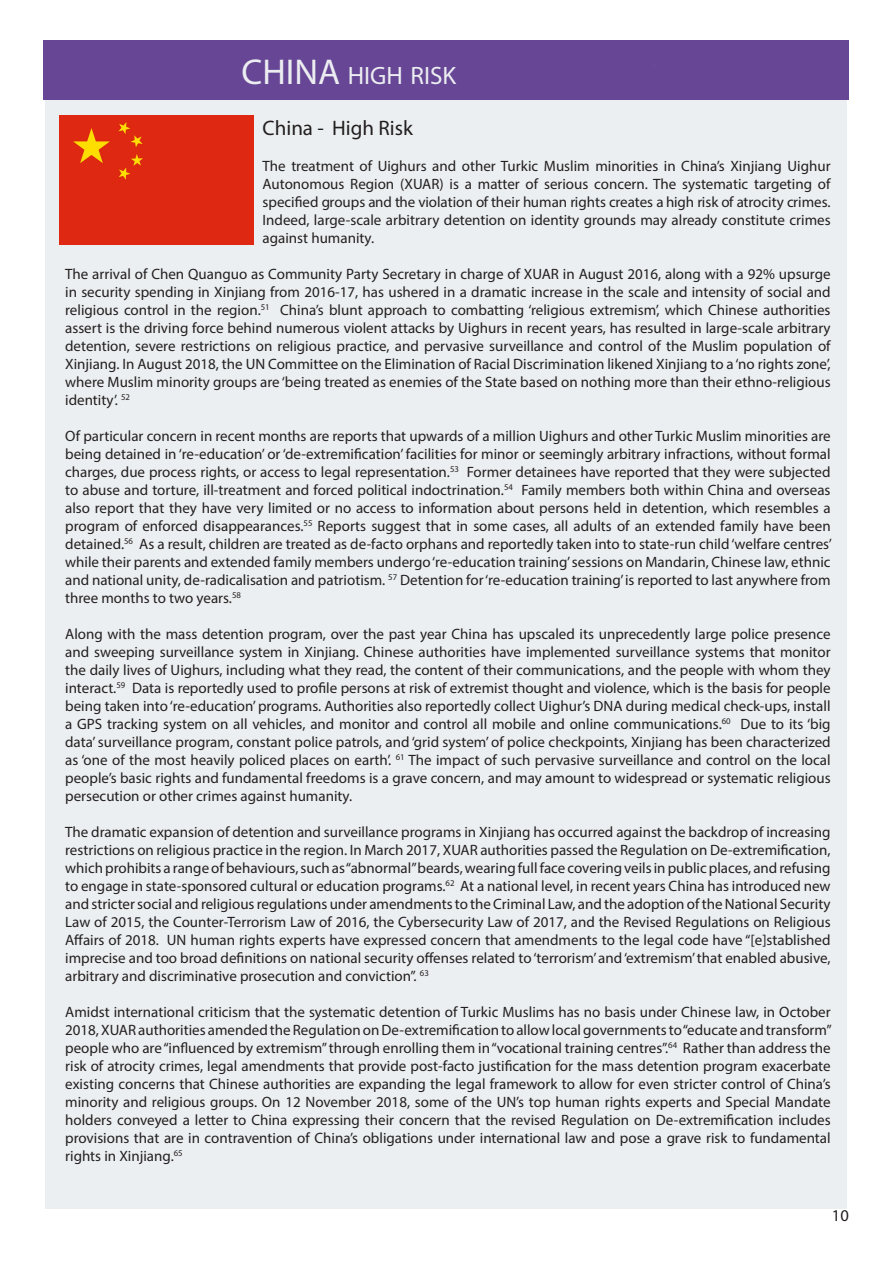
<style>
.page{position:relative;width:893px;height:1263px;background:#fff}
.page>*{position:absolute;margin:0;border:0;box-sizing:border-box;transform-origin:0 0}
.Chapters{font:36px "Myriad Pro";color:#ecedf1}
.Chapters-2{font:25.2px "Myriad Pro";color:#ecedf1}
.t1{font:21px "Myriad Pro";color:#231f20}
.Bold_ish{font:16.5px "Myriad Pro";color:#231f20}
.t2{font:15px/18px "Myriad Pro";color:#231f20;text-align:justify}
</style>
<div class="page">
<div style="left:46px;top:100px;width:801px;height:1109px;background:#eceff1"></div>
<div style="left:44px;top:40px;width:805px;height:60px;background:#664695"></div>
<div style="left:60px;top:115px;width:194px;height:129px;background:#de2812"></div>
<p class="Chapters" style="left:241px;top:49px;width:21px">CHINA</p>
<p class="Chapters-2" style="left:348px;top:60px;width:110px">high risk</p>
<p class="t1" style="left:263px;top:115px;width:152px">China - High Risk</p>
<p class="t2" style="left:263px;top:157px;width:570px">The treatment of Uighurs and other Turkic Muslim minorities in China’s Xinjiang Uighur Autonomous Region (XUAR) is a matter of serious concern. The systematic targeting of specified groups and the violation of their human rights creates a high risk of atrocity crimes.<br>Indeed, large-scale arbitrary detention on identity grounds may already constitute crimes against humanity.</p>
<p class="t2" style="left:65px;top:265px;width:767px">The arrival of Chen Quanguo as Community Party Secretary in charge of XUAR in August 2016, along with a 92% upsurge in security spending in Xinjiang from 2016-17, has ushered in a dramatic increase in the scale and intensity of social and religious control in the region.<sup>51</sup> China’s blunt approach to combatting ‘religious extremism’, which Chinese authorities assert is the driving force behind numerous violent attacks by Uighurs in recent years, has resulted in large-scale arbitrary detention, severe restrictions on religious practice, and pervasive surveillance and control of the Muslim population of Xinjiang. In August 2018, the UN Committee on the Elimination of Racial Discrimination likened Xinjiang to a ‘no rights zone’, where Muslim minority groups are ‘being treated as enemies of the State based on nothing more than their ethno-religious identity’. <sup>52</sup></p>
<p class="t2" style="left:65px;top:427px;width:768px">Of particular concern in recent months are reports that upwards of a million Uighurs and other Turkic Muslim minorities are being detained in ‘re-education’ or ‘de-extremification’ facilities for minor or seemingly arbitrary infractions, without formal charges, due process rights, or access to legal representation.<sup>53</sup> Former detainees have reported that they were subjected to abuse and torture, ill-treatment and forced political indoctrination.<sup>54</sup> Family members both within China and overseas also report that they have very limited or no access to information about persons held in detention, which resembles a program of enforced disappearances.<sup>55</sup> Reports suggest that in some cases, all adults of an extended family have been detained.<sup>56</sup> As a result, children are treated as de-facto orphans and reportedly taken into to state-run child ‘welfare centres’ while their parents and extended family members undergo ‘re-education training’ sessions on Mandarin, Chinese law, ethnic and national unity, de-radicalisation and patriotism. <sup>57</sup> Detention for ‘re-education training’ is reported to last anywhere from three months to two years.<sup>58</sup></p>
<p class="t2" style="left:65px;top:625px;width:767px">Along with the mass detention program, over the past year China has upscaled its unprecedently large police presence and sweeping surveillance system in Xinjiang. Chinese authorities have implemented surveillance systems that monitor the daily lives of Uighurs, including what they read, the content of their communications, and the people with whom they interact.<sup>59</sup> Data is reportedly used to profile persons at risk of extremist thought and violence, which is the basis for people being taken into ‘re-education’ programs. Authorities also reportedly collect Uighur’s DNA during medical check-ups, install a GPS tracking system on all vehicles, and monitor and control all mobile and online communications.<sup>60</sup> Due to its ‘big data’ surveillance program, constant police patrols, and ‘grid system’ of police checkpoints, Xinjiang has been characterized as ‘one of the most heavily policed places on earth’. <sup>61</sup> The impact of such pervasive surveillance and control on the local people’s basic rights and fundamental freedoms is a grave concern, and may amount to widespread or systematic religious persecution or other crimes against humanity.</p>
<p class="t2" style="left:65px;top:823px;width:767px">The dramatic expansion of detention and surveillance programs in Xinjiang has occurred against the backdrop of increasing restrictions on religious practice in the region. In March 2017, XUAR authorities passed the Regulation on De-extremification, which prohibits a range of behaviours, such as “abnormal” beards, wearing full face covering veils in public places, and refusing to engage in state-sponsored cultural or education programs.<sup>62</sup> At a national level, in recent years China has introduced new and stricter social and religious regulations under amendments to the Criminal Law, and the adoption of the National Security Law of 2015, the Counter-Terrorism Law of 2016, the Cybersecurity Law of 2017, and the Revised Regulations on Religious Affairs of 2018. UN human rights experts have expressed concern that amendments to the legal code have “[e]stablished imprecise and too broad definitions on national security offenses related to ‘terrorism’ and ‘extremism’ that enabled abusive, arbitrary and discriminative prosecution and conviction”. <sup>63</sup></p>
<p class="t2" style="left:65px;top:1003px;width:768px">Amidst international criticism that the systematic detention of Turkic Muslims has no basis under Chinese law, in October 2018, XUAR authorities amended the Regulation on De-extremification to allow local governments to “educate and transform” people who are “influenced by extremism” through enrolling them in “vocational training centres”.<sup>64</sup> Rather than address the risk of atrocity crimes, legal amendments that provide post-facto justification for the mass detention program exacerbate existing concerns that Chinese authorities are expanding the legal framework to allow for even stricter control of China’s minority and religious groups. On 12 November 2018, some of the UN’s top human rights experts and Special Mandate holders conveyed a letter to China expressing their concern that the revised Regulation on De-extremification includes provisions that are in contravention of China’s obligations under international law and pose a grave risk to fundamental rights in Xinjiang.<sup>65</sup></p>
<p class="Bold_ish" style="left:832px;top:1206px;width:18px">10</p>
</div>
